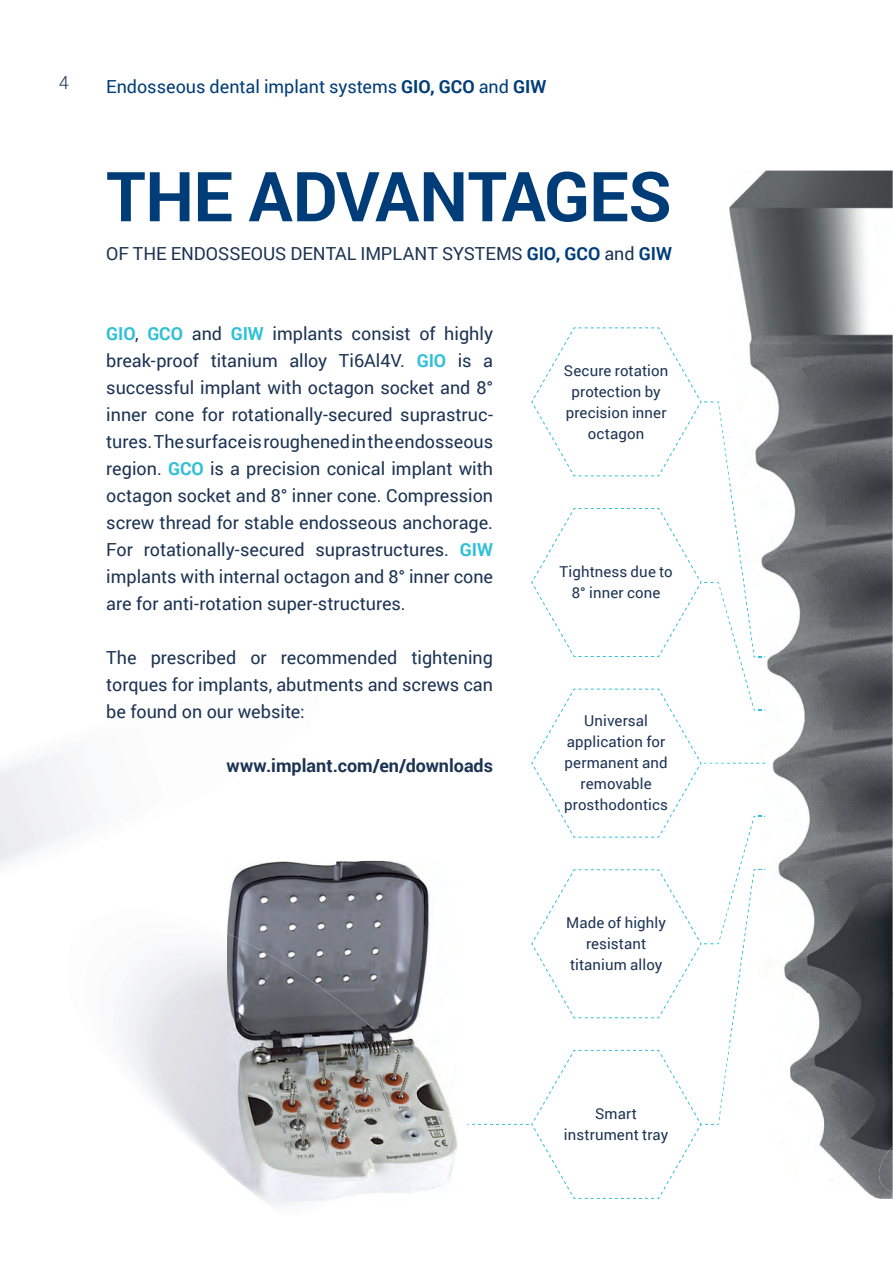
<style>
.page{position:relative;width:893px;height:1263px;background:#fff}
.page>*{position:absolute;margin:0;border:0;box-sizing:border-box;transform-origin:0 0}
.t1{font:700 69px "Roboto";letter-spacing:-.01em;color:#003d78}
.t2{font:18px/27px "Roboto";color:#1c3353;text-align:justify}
.t3{font:18px "Roboto";color:#003d78}
.t4{font:700 18px "Roboto";color:#1c3353}
.t5{font:300 18px "Roboto";color:#1c3353}
.t6{font:15px/21px "Roboto";letter-spacing:.01em;color:#1c3353;text-align:center}
.s1{font-weight:700}
.s2{font-weight:700;color:#003d78}
.s3{font-weight:700;color:#2fc0d8}
</style>
<div class="page">
<div style="left:168px;top:1045px;width:59px;height:35px;background:#dedee4"></div>
<img style="left:209px;top:1079px;width:18px;height:16px">
<img style="left:227px;top:861px;width:203px;height:72px">
<img style="left:227px;top:933px;width:230px;height:268px">
<img style="left:729px;top:170px;width:164px;height:1029px">
<svg style="left:472px;top:327px;width:293px;height:872px"></svg>
<img style="left:877px;top:1146px;width:16px;height:47px">
<p class="t5" style="left:59px;top:71px;width:11px">4</p>
<p class="t3" style="left:106px;top:74px;width:441px">Endosseous dental implant systems <span class="s1">GIO, GCO</span> and <span class="s1">GIW</span></p>
<h1 class="t1" style="left:106px;top:149px;width:567px">THE ADVANTAGES</h1>
<p class="t2" style="left:106px;top:239px;width:567px">OF THE ENDOSSEOUS DENTAL IMPLANT SYSTEMS <span class="s2">GIO, GCO</span> and <span class="s2">GIW</span></p>
<p class="t2" style="left:106px;top:320px;width:388px"><span class="s3">GIO</span>, <span class="s3">GCO</span> and <span class="s3">GIW</span> implants consist of highly break-proof titanium alloy Ti6Al4V. <span class="s3">GIO</span> is a successful implant with octagon socket and 8° inner cone for rotationally-secured suprastruc&shy;tures. The surface is roughened in the endosseous region. <span class="s3">GCO</span> is a precision conical implant with octagon socket and 8° inner cone. Compression screw thread for stable endosseous anchorage.<br>For rotationally-secured suprastructures. <span class="s3">GIW </span>implants with internal octagon and 8° inner cone are for anti-rotation super-structures.</p>
<p class="t2" style="left:106px;top:644px;width:388px">The prescribed or recommended tightening torques for implants, abutments and screws can be found on our website:</p>
<p class="t4" style="left:226px;top:753px;width:268px">www.implant.com/en/downloads</p>
<p class="t6" style="left:564px;top:359px;width:106px">Secure rotation protection by precision inner octagon</p>
<p class="t6" style="left:559px;top:561px;width:115px">Tightness due to<br>8° inner cone</p>
<p class="t6" style="left:564px;top:710px;width:105px">Universal application for permanent and removable prosthodontics</p>
<p class="t6" style="left:566px;top:912px;width:101px">Made of highly resistant titanium alloy</p>
<p class="t6" style="left:564px;top:1103px;width:106px">Smart instrument tray</p>
</div>
